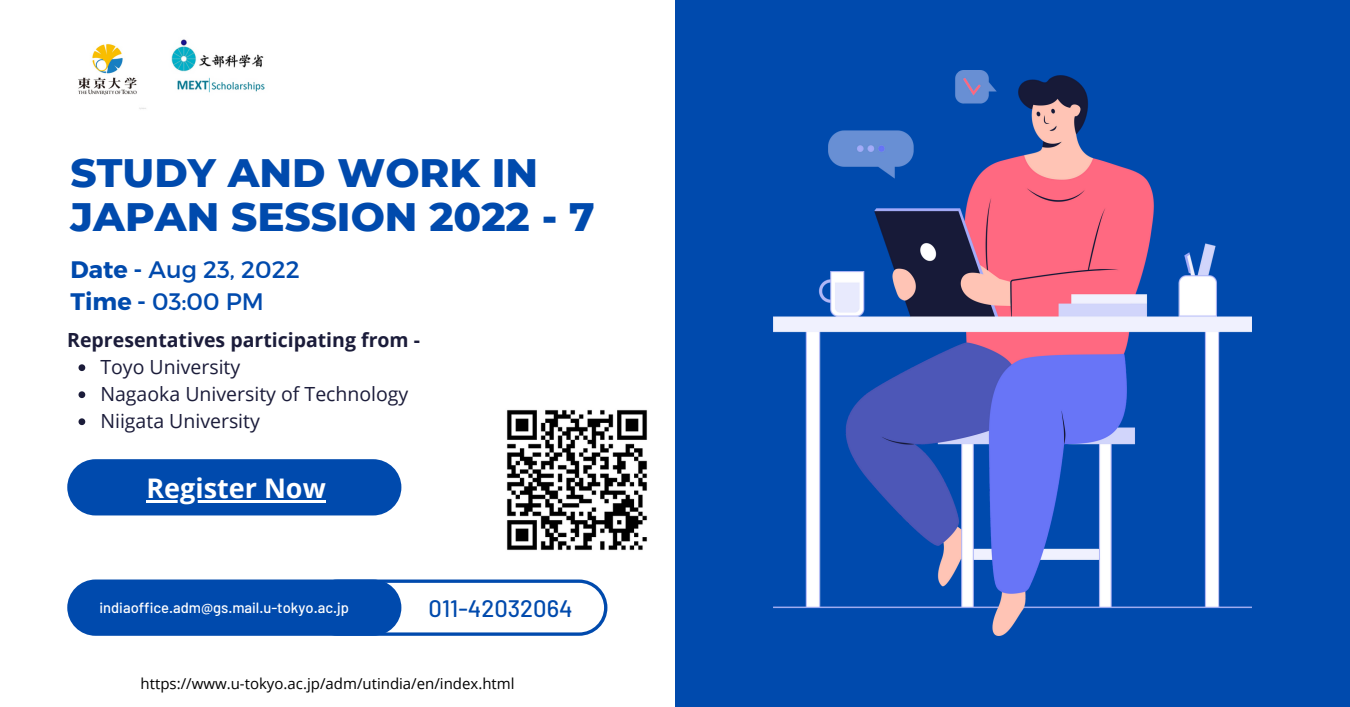
<style>
.page{position:relative;width:1350px;height:707px;background:#fff}
.page>*{position:absolute;margin:0;border:0;box-sizing:border-box;transform-origin:0 0}
.t1{font:800 40.5px/43.8px "Montserrat";color:#004aad}
.t2{font:700 27px "Open Sans";color:#fff}
.t3{font:23.85px/32.7px "Montserrat";color:#004aad}
.t4{font:500 23.85px "Barlow";color:#004aad}
.t5{font:19.5px/27px "Open Sans";color:#1b1c3a}
.t6{font:700 19.5px "Open Sans";color:#1b1c3a}
.t7{font:15px "Open Sans";color:#000}
.t8{font:500 14.85px "Barlow";color:#fff}
.s1{font-weight:700}
</style>
<div class="page">
<svg style="left:378px;top:579px;width:229px;height:56px"></svg>
<div style="left:67px;top:579px;width:334px;height:56px;background:#004aad;border-radius:28px"></div>
<div style="left:675px;top:0;width:675px;height:706px;background:#004aad"></div>
<img style="left:774px;top:71px;width:477px;height:564px">
<img style="left:78px;top:44px;width:68px;height:65px">
<img style="left:171px;top:39px;width:94px;height:54px">
<img style="left:506px;top:409px;width:142px;height:142px">
<svg style="left:79px;top:364px;width:6px;height:7px"></svg>
<svg style="left:79px;top:391px;width:6px;height:7px"></svg>
<svg style="left:79px;top:418px;width:6px;height:7px"></svg>
<div style="left:67px;top:459px;width:334px;height:56px;background:#004aad;border-radius:28px"></div>
<hr style="left:146px;top:500px;width:180px;height:2px;background:#fff">
<h1 class="t1" style="left:71px;top:151px;width:526px">STUDY AND WORK IN<br>JAPAN SESSION 2022 - 7</h1>
<p class="t3" style="left:71px;top:251px;width:231px"><span class="s1">Date -</span> Aug 23, 2022<br><span class="s1">Time -</span> 03:00 PM</p>
<p class="t6" style="left:67px;top:326px;width:354px">Representatives participating from -</p>
<p class="t5" style="left:100px;top:353px;width:310px">Toyo University<br>Nagaoka University of Technology<br>Niigata University</p>
<h2 class="t2" style="left:146px;top:469px;width:181px">Register Now</h2>
<p class="t8" style="left:100px;top:598px;width:251px">indiaoffice.adm@gs.mail.u-tokyo.ac.jp</p>
<p class="t4" style="left:429px;top:593px;width:146px">011-42032064</p>
<p class="t7" style="left:141px;top:672px;width:375px">https://www.u-tokyo.ac.jp/adm/utindia/en/index.html</p>
</div>
